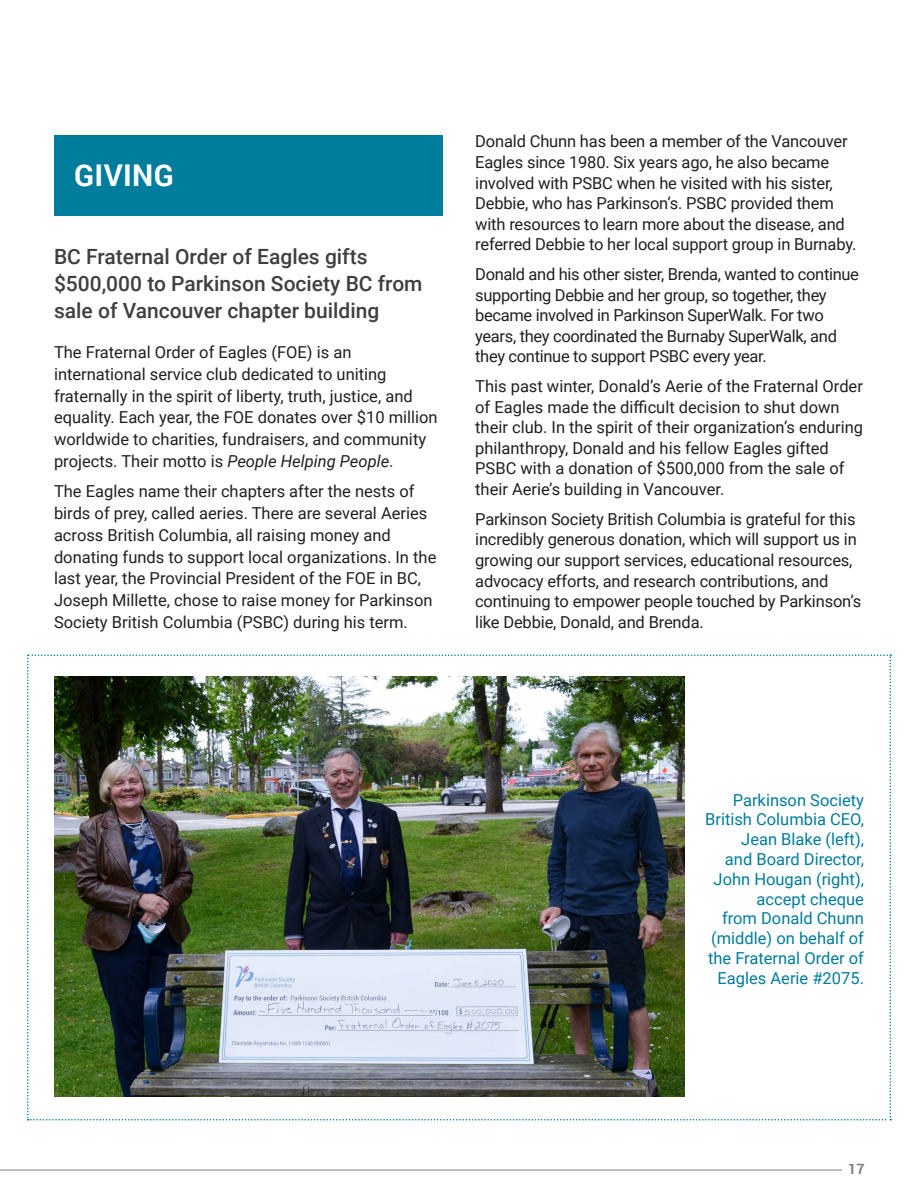
<style>
.page{position:relative;width:918px;height:1188px;background:#fff}
.page>*{position:absolute;margin:0;border:0;box-sizing:border-box;transform-origin:0 0}
.t1{font:700 30px "Roboto";letter-spacing:.01em;color:#fff}
.t2{font:500 21px/27.2px "Roboto";color:#3f3f3f}
.Body_Text{font:16.5px/20.5px "Roboto";letter-spacing:-.01em;color:#231f20}
.t3{font:16.5px/19.8px "Roboto";color:#007c9c;text-align:right}
.t4{font:700 14.25px "Roboto";color:#808080}
.s1{font-style:italic}
</style>
<div class="page">
<hr style="left:0;top:1170px;width:842px;height:1px;background:#7f8080">
<div style="left:54px;top:135px;width:389px;height:81px;background:#007c9c"></div>
<svg style="left:27px;top:654px;width:864px;height:466px"></svg>
<img style="left:54px;top:676px;width:630px;height:420px">
<p class="t1" style="left:74px;top:154px;width:101px">GIVING</p>
<p class="t2" style="left:54px;top:242px;width:370px">BC Fraternal Order of Eagles gifts $500,000 to Parkinson Society BC from sale of Vancouver chapter building</p>
<p class="Body_Text" style="left:54px;top:341px;width:385px;line-height:21.8px">The Fraternal Order of Eagles (FOE) is an international service club dedicated to uniting fraternally in the spirit of liberty, truth, justice, and equality. Each year, the FOE donates over $10 million worldwide to charities, fundraisers, and community projects. Their motto is <span class="s1">People Helping People</span>.</p>
<p class="Body_Text" style="left:54px;top:480px;width:384px;line-height:21.8px">The Eagles name their chapters after the nests of birds of prey, called aeries. There are several Aeries across British Columbia, all raising money and donating funds to support local organizations. In the last year, the Provincial President of the FOE in BC, Joseph Millette, chose to raise money for Parkinson Society British Columbia (PSBC) during his term.</p>
<p class="Body_Text" style="left:475px;top:131px;width:383px">Donald Chunn has been a member of the Vancouver Eagles since 1980. Six years ago, he also became involved with PSBC when he visited with his sister, Debbie, who has Parkinson’s. PSBC provided them with resources to learn more about the disease, and referred Debbie to her local support group in Burnaby.</p>
<p class="Body_Text" style="left:475px;top:263px;width:385px">Donald and his other sister, Brenda, wanted to continue supporting Debbie and her group, so together, they became involved in Parkinson SuperWalk. For two years, they coordinated the Burnaby SuperWalk, and they continue to support PSBC every year.</p>
<p class="Body_Text" style="left:475px;top:375px;width:390px">This past winter, Donald’s Aerie of the Fraternal Order of Eagles made the difficult decision to shut down their club. In the spirit of their organization’s enduring philanthropy, Donald and his fellow Eagles gifted PSBC with a donation of $500,000 from the sale of their Aerie’s building in Vancouver.</p>
<p class="Body_Text" style="left:475px;top:508px;width:388px">Parkinson Society British Columbia is grateful for this incredibly generous donation, which will support us in growing our support services, educational resources, advocacy efforts, and research contributions, and continuing to empower people touched by Parkinson’s like Debbie, Donald, and Brenda.</p>
<p class="t3" style="left:705px;top:789px;width:160px">Parkinson Society<br>British Columbia CEO,<br>Jean Blake (left),<br>and Board Director,<br>John Hougan (right), accept cheque<br>from Donald Chunn (middle) on behalf of the Fraternal Order of<br>Eagles Aerie #2075.</p>
<p class="t4" style="left:848px;top:1159px;width:18px">17</p>
</div>
